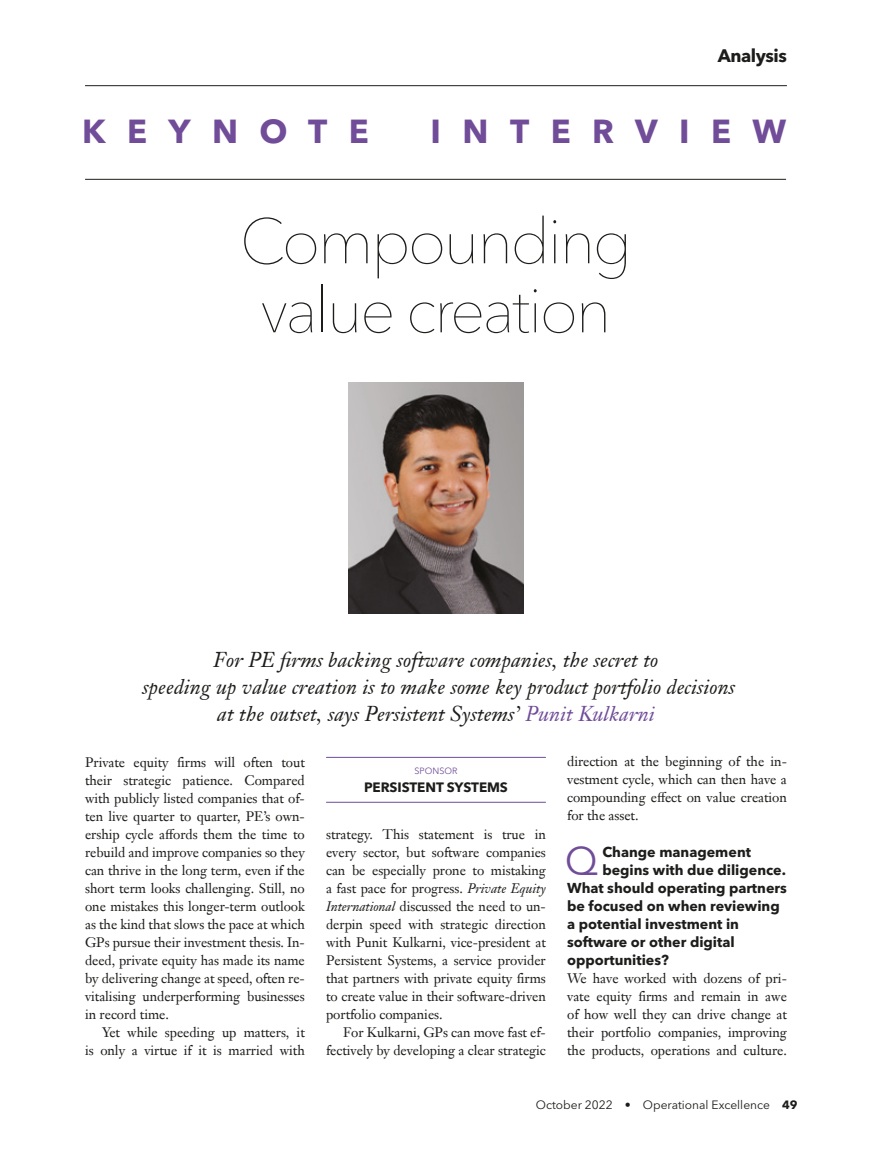
<style>
.page{position:relative;width:872px;height:1149px;background:#fff}
.page>*{position:absolute;margin:0;border:0;box-sizing:border-box;transform-origin:0 0}
.t1{font:200 63px/69px "Avenir Next LT Pro";letter-spacing:-.04em;color:#1d1d1b;text-align:center}
.t2{font:39.6px "Avenir Next LT Pro";color:#704c99}
.t3{font:700 33px "Avenir Next LT Pro";letter-spacing:.65em;color:#704c99}
.t4{font:italic 21px/27px "Janson Text LT Pro";letter-spacing:.005em;color:#1d1d1b;text-align:center}
.t5{font:700 18px "Avenir Next LT Pro";letter-spacing:-.025em;color:#1d1d1b}
.t6{font:700 14.25px "Avenir Next LT Pro";color:#1d1d1b}
.t7{font:13.5px/18px "Janson Text LT Pro";letter-spacing:-.005em;color:#1d1d1b;text-align:justify}
.t8{font:700 13.5px "Avenir Next LT Pro";letter-spacing:-.005em;color:#1d1d1b}
.t9{font:12px "Avenir Next LT Pro";color:#1d1d1b}
.t10{font:9px "Avenir Next LT Pro";color:#704c99}
.s1{color:#704c99}
.s2{font-style:italic}
.s3{font-weight:700}
</style>
<div class="page">
<hr style="left:85px;top:85px;width:702px;height:1px;background:#1d1d1b">
<hr style="left:326px;top:756px;width:220px;height:1px;background:#704c99">
<hr style="left:326px;top:801px;width:220px;height:1px;background:#704c99">
<img style="left:348px;top:382px;width:176px;height:231px">
<hr style="left:85px;top:179px;width:701px;height:1px;background:#1d1d1b">
<h3 class="t5" style="left:717px;top:45px;width:71px">Analysis</h3>
<h3 class="t3" style="left:82px;top:112px;width:288px">KEYNOTE</h3>
<h3 class="t3" style="left:430px;top:112px;width:357px">INTERVIEW</h3>
<h1 class="t1" style="left:240px;top:207px;width:394px">Compounding value creation</h1>
<h3 class="t4" style="left:142px;top:646px;width:594px">For PE firms backing software companies, the secret to<br>speeding up value creation is to make some key product portfolio decisions at the outset, says Persistent Systems’ <span class="s1">Punit Kulkarni</span></h3>
<p class="t7" style="left:85px;top:752px;width:221px">Private equity firms will often tout their strategic patience. Compared with publicly listed companies that of&shy;ten live quarter to quarter, PE’s own&shy;ership cycle affords them the time to rebuild and improve companies so they can thrive in the long term, even if the short term looks challenging. Still, no one mistakes this longer-term outlook as the kind that slows the pace at which GPs pursue their investment thesis. In&shy;deed, private equity has made its name by delivering change at speed, often re&shy;vitalising underperforming businesses in record time.</p>
<p class="t7" style="left:85px;top:1022px;width:221px;text-align:right">Yet while speeding up matters, it<br>is only a virtue if it is married with</p>
<p class="t7" style="left:567px;top:752px;width:221px">direction at the beginning of the in&shy;vestment cycle, which can then have a compounding effect on value creation for the asset.</p>
<h2 class="t2" style="left:565px;top:836px;width:35px">Q</h2>
<p class="t6" style="left:602px;top:842px;width:150px">Change management</p>
<p class="t10" style="left:414px;top:765px;width:44px">SPONSOR</p>
<p class="t8" style="left:364px;top:778px;width:145px">PERSISTENT SYSTEMS</p>
<p class="t7" style="left:326px;top:824px;width:221px">strategy. This statement is true in every sector, but software companies can be especially prone to mistaking a fast pace for progress. <span class="s2">Private Equity International</span> discussed the need to un&shy;derpin speed with strategic direction with Punit Kulkarni, vice-president at Persistent Systems, a service provider that partners with private equity firms to create value in their software-driven portfolio companies.</p>
<p class="t7" style="left:326px;top:1022px;width:221px;text-align:right">For Kulkarni, GPs can move fast ef&shy;fectively by developing a clear strategic</p>
<p class="t6" style="left:602px;top:860px;width:185px">begins with due diligence.</p>
<p class="t6" style="left:567px;top:878px;width:221px">What should operating partners</p>
<p class="t6" style="left:567px;top:896px;width:214px">be focused on when reviewing</p>
<p class="t6" style="left:567px;top:914px;width:173px">a potential investment in</p>
<p class="t6" style="left:567px;top:932px;width:169px">software or other digital</p>
<p class="t6" style="left:567px;top:950px;width:103px">opportunities?</p>
<p class="t7" style="left:567px;top:968px;width:221px">We have worked with dozens of pri&shy;vate equity firms and remain in awe of how well they can drive change at their portfolio companies, improving the products, operations and culture.</p>
<p class="t9" style="left:536px;top:1097px;width:263px">October 2022 • Operational Excellence <span class="s3">49</span></p>
</div>
